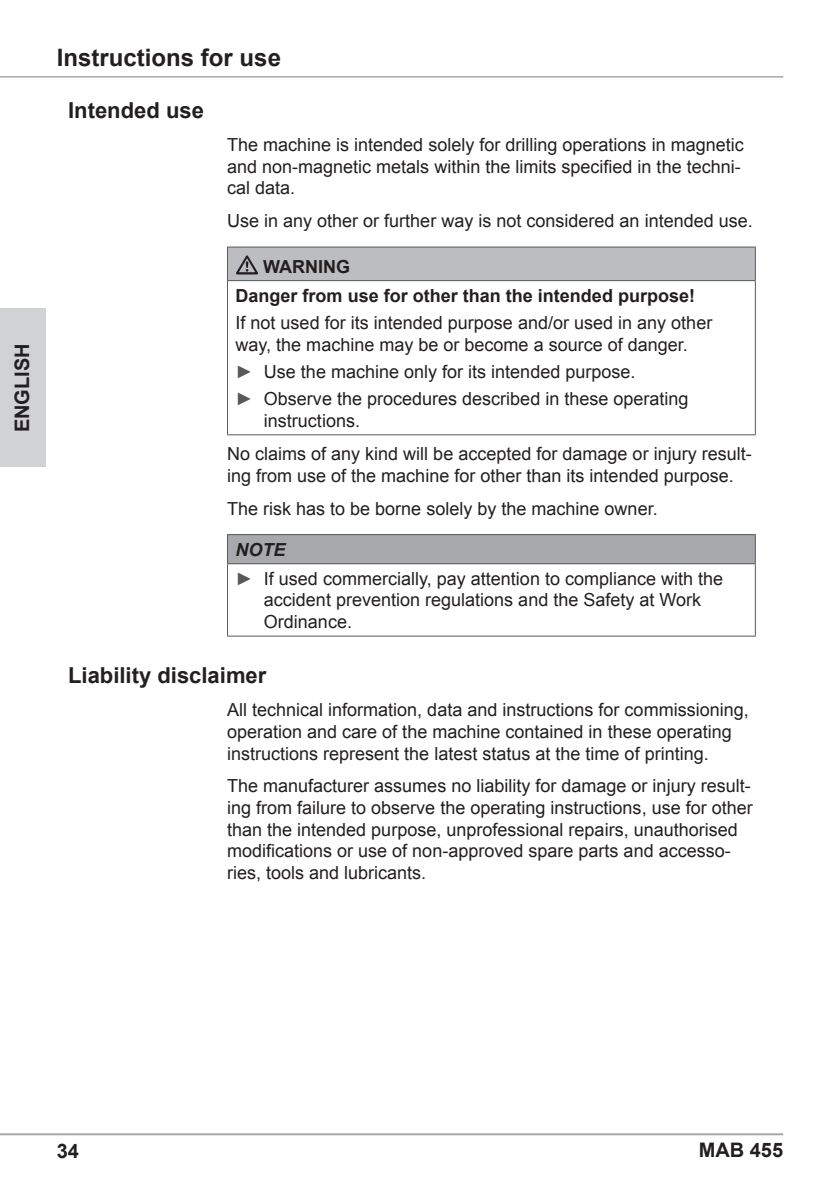
<style>
.page{position:relative;width:840px;height:1191px;background:#fff}
.page>*{position:absolute;margin:0;border:0;box-sizing:border-box;transform-origin:0 0}
.t1{font:700 24px "Arial";color:#231f20}
.t2{font:700 22px "Arial";color:#231f20}
.t3{font:700 20px "Arial";color:#231f20}
.t4{font:18px/21.6px "Arial";color:#231f20}
.t5{font:700 18px/29.2px "Arial";color:#231f20}
.s1{color:#57585a}
.s2{font-weight:700;font-style:italic}
</style>
<div class="page">
<hr style="left:0;top:1133px;width:782px;height:2px;background:#a8a9ad">
<hr style="left:0;top:76px;width:782px;height:2px;background:#a8a9ad">
<div style="left:0;top:308px;width:45px;height:159px;background:#d1d2d4"></div>
<div style="left:227px;top:247px;width:528px;height:34px;background:#bcbdc0"></div>
<hr style="left:227px;top:246px;width:528px;height:1px;background:#57585a">
<hr style="left:227px;top:247px;width:1px;height:33px;background:#57585a">
<hr style="left:754px;top:247px;width:1px;height:33px;background:#57585a">
<hr style="left:227px;top:280px;width:528px;height:1px;background:#57585a">
<hr style="left:227px;top:281px;width:1px;height:153px;background:#57585a">
<hr style="left:754px;top:281px;width:1px;height:153px;background:#57585a">
<hr style="left:227px;top:434px;width:528px;height:1px;background:#57585a">
<svg style="left:236px;top:255px;width:22px;height:19px"></svg>
<div style="left:227px;top:534px;width:528px;height:30px;background:#a8a9ad"></div>
<hr style="left:227px;top:534px;width:528px;height:1px;background:#57585a">
<svg style="left:227px;top:535px;width:1px;height:28px"></svg>
<svg style="left:754px;top:535px;width:1px;height:28px"></svg>
<hr style="left:227px;top:563px;width:528px;height:1px;background:#57585a">
<hr style="left:227px;top:564px;width:1px;height:71px;background:#57585a">
<hr style="left:754px;top:564px;width:1px;height:71px;background:#57585a">
<hr style="left:227px;top:635px;width:528px;height:1px;background:#57585a">
<p class="t3" style="left:9px;top:432px;width:90px;rotate:-90deg">ENGLISH</p>
<h1 class="t1" style="left:57px;top:42px;width:226px">Instructions for use</h1>
<p class="t2" style="left:68px;top:96px;width:137px">Intended use</p>
<p class="t4" style="left:227px;top:134px;width:518px">The machine is intended solely for drilling operations in magnetic and non-magnetic metals within the limits specified in the techni&shy;cal data.</p>
<p class="t4" style="left:227px;top:210px;width:527px">Use in any other or further way is not considered an intended use.</p>
<p class="t5" style="left:235px;top:252px;width:461px;text-indent:28px">WARNING<br>Danger from use for other than the intended purpose!</p>
<p class="t4" style="left:235px;top:312px;width:478px">If not used for its intended purpose and/or used in any other way, the machine may be or become a source of danger.</p>
<p class="t4" style="left:235px;top:358px;width:454px;line-height:27.2px"><span class="s1">►</span> Use the machine only for its intended purpose.<br><span class="s1">►</span> Observe the procedures described in these operating</p>
<p class="t4" style="left:227px;top:404px;width:526px;line-height:33.4px;text-indent:37px">instructions.<br>No claims of any kind will be accepted for damage or injury result-</p>
<p class="t4" style="left:227px;top:459px;width:508px;line-height:33px">ing from use of the machine for other than its intended purpose.<br>The risk has to be borne solely by the machine owner.</p>
<p class="t4" style="left:235px;top:535px;width:489px;line-height:29.2px"><span class="s2">NOTE<br></span><span class="s1">►</span> If used commercially, pay attention to compliance with the</p>
<p class="t4" style="left:264px;top:589px;width:438px">accident prevention regulations and the Safety at Work<br>Ordinance.</p>
<p class="t2" style="left:68px;top:661px;width:200px">Liability disclaimer</p>
<p class="t4" style="left:227px;top:699px;width:523px">All technical information, data and instructions for commissioning, operation and care of the machine contained in these operating instructions represent the latest status at the time of printing.</p>
<p class="t4" style="left:227px;top:775px;width:527px">The manufacturer assumes no liability for damage or injury result&shy;ing from failure to observe the operating instructions, use for other than the intended purpose, unprofessional repairs, unauthorised modifications or use of non-approved spare parts and accesso&shy;ries, tools and lubricants.</p>
<p class="t3" style="left:57px;top:1137px;width:24px">34</p>
<p class="t3" style="left:698px;top:1137px;width:86px">MAB 455</p>
</div>
